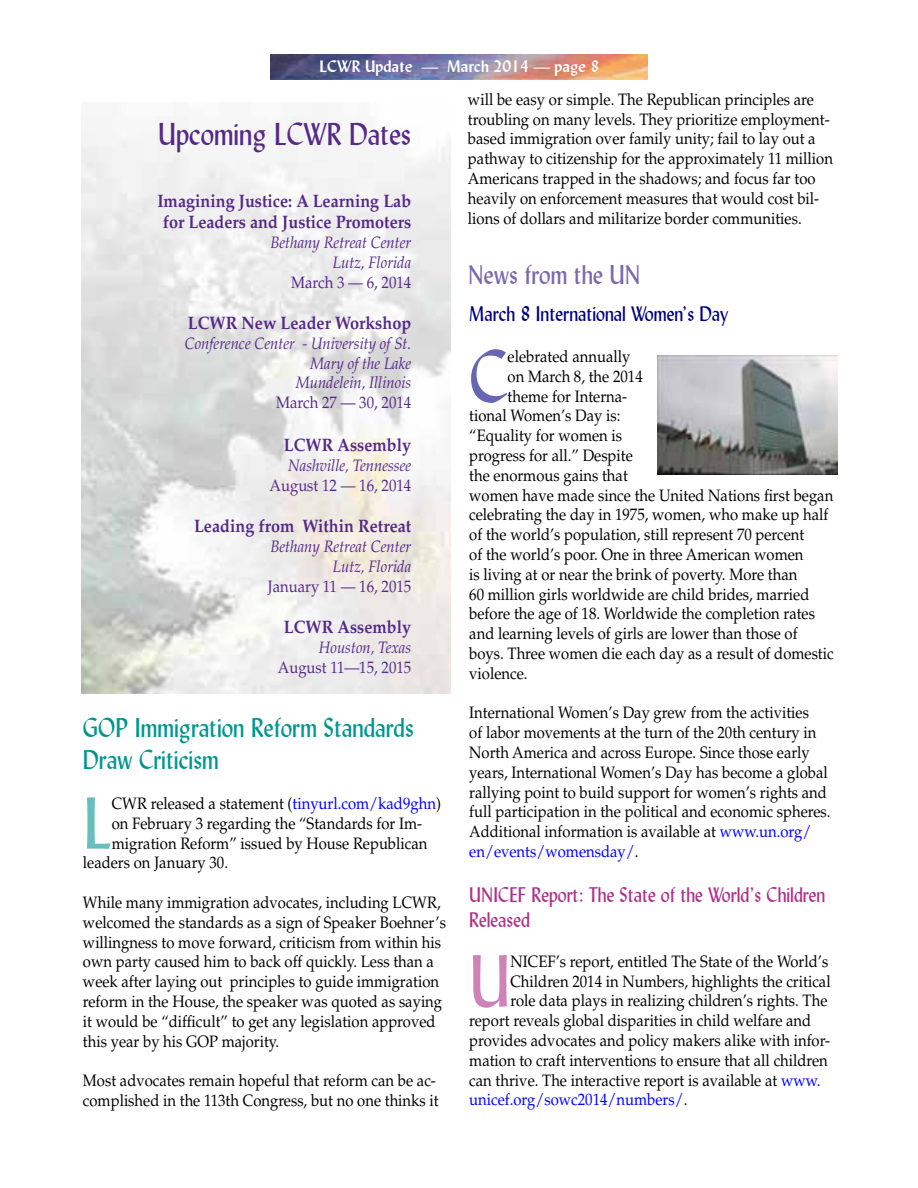
<style>
.page{position:relative;width:918px;height:1188px;background:#fff}
.page>*{position:absolute;margin:0;border:0;box-sizing:border-box;transform-origin:0 0}
.t1{font:72.45px "Lydian BT";color:#66bfbc;scale:.9 1}
.t2{font:72.45px "Lydian BT";color:#6666b3;scale:.9 1}
.t3{font:72.45px "Lydian BT";color:#ce83b8;scale:.9 1}
.t4{font:31.5px "Lydian BT";color:#552988;scale:.9 1}
.t5{font:27px/32.4px "Lydian BT";color:#00958f;scale:.9 1}
.t6{font:27px "Lydian BT";color:#7a68ae;scale:.9 1}
.t7{font:21px/25.2px "Lydian BT";color:#ae3089;scale:.9 1}
.t8{font:21px "Lydian BT";color:#000080;scale:.9 1}
.t9{font:700 18px/21.6px "Palatino LT Std";color:#552988;text-align:center;scale:.9 1}
.t10{font:16.5px/19.8px "Palatino LT Std";color:#000;scale:.9 1}
.t11{font:italic 16.5px/19.8px "Palatino LT Std";color:#552988;text-align:right;scale:.9 1}
.t12{font:16.5px "Palatino LT Std";color:#552988;scale:.9 1}
.t13{font:16.5px "Palatino LT Std";color:#00f;scale:.9 1}
.t14{font:700 16.5px "Lydian BT";color:#fff}
.s1{color:#00f}
.s2{color:#000}
</style>
<div class="page">
<img style="left:271px;top:54px;width:377px;height:26px">
<img style="left:82px;top:116px;width:369px;height:578px">
<img style="left:657px;top:355px;width:181px;height:120px">
<p class="t14" style="left:320px;top:56px;width:281px">LCWR Update — March 2014 — page 8</p>
<h2 class="t4" style="left:158px;top:115px;width:283px">Upcoming LCWR Dates</h2>
<p class="t9" style="left:157px;top:190px;width:284px">Imagining Justice: A Learning Lab for Leaders and Justice Promoters</p>
<p class="t11" style="left:270px;top:233px;width:158px">Bethany Retreat Center<br>Lutz, Florida</p>
<p class="t12" style="left:291px;top:272px;width:135px">March 3 — 6, 2014</p>
<p class="t9" style="left:188px;top:312px;width:250px">LCWR New Leader Workshop</p>
<p class="t11" style="left:185px;top:334px;width:253px">Conference Center - University of St.<br>Mary of the Lake<br>Mundelein, Illinois</p>
<p class="t12" style="left:276px;top:393px;width:152px">March 27 — 30, 2014</p>
<p class="t9" style="left:284px;top:435px;width:143px">LCWR Assembly</p>
<p class="t11" style="left:288px;top:456px;width:138px">Nashville, Tennessee</p>
<p class="t12" style="left:270px;top:476px;width:159px">August 12 — 16, 2014</p>
<p class="t9" style="left:194px;top:516px;width:243px">Leading from Within Retreat</p>
<p class="t11" style="left:270px;top:537px;width:158px">Bethany Retreat Center<br>Lutz, Florida</p>
<p class="t12" style="left:268px;top:577px;width:161px">January 11 — 16, 2015</p>
<p class="t9" style="left:284px;top:617px;width:143px">LCWR Assembly</p>
<p class="t11" style="left:319px;top:638px;width:104px">Houston, Texas</p>
<p class="t12" style="left:278px;top:658px;width:150px">August 11—15, 2015</p>
<h3 class="t5" style="left:83px;top:711px;width:369px">GOP Immigration Reform Standards<br>Draw Criticism</h3>
<h1 class="t1" style="left:83px;top:779px;width:34px">L</h1>
<p class="t10" style="left:112px;top:794px;width:367px">CWR released a statement (<span class="s1">tinyurl.com/kad9ghn</span>)</p>
<p class="t10" style="left:112px;top:814px;width:346px">on February 3 regarding the “Standards for Im-</p>
<p class="t10" style="left:112px;top:833px;width:352px">migration Reform” issued by House Republican</p>
<p class="t10" style="left:83px;top:853px;width:163px">leaders on January 30.</p>
<p class="t10" style="left:83px;top:893px;width:405px">While many immigration advocates, including LCWR, welcomed the standards as a sign of Speaker Boehner’s willingness to move forward, criticism from within his own party caused him to back off quickly. Less than a week after laying out principles to guide immigration reform in the House, the speaker was quoted as saying it would be “difficult” to get any legislation approved this year by his GOP majority.</p>
<p class="t10" style="left:83px;top:1071px;width:397px">Most advocates remain hopeful that reform can be ac&shy;complished in the 113th Congress, but no one thinks it</p>
<p class="t10" style="left:468px;top:90px;width:407px">will be easy or simple. The Republican principles are troubling on many levels. They prioritize employment&shy;based immigration over family unity; fail to lay out a pathway to citizenship for the approximately 11 million Americans trapped in the shadows; and focus far too heavily on enforcement measures that would cost bil&shy;lions of dollars and militarize border communities.</p>
<h3 class="t6" style="left:468px;top:258px;width:193px">News from the UN</h3>
<p class="t8" style="left:469px;top:300px;width:289px">March 8 International Women’s Day</p>
<h1 class="t2" style="left:469px;top:332px;width:44px">C</h1>
<p class="t10" style="left:508px;top:347px;width:138px">elebrated annually</p>
<p class="t10" style="left:508px;top:367px;width:152px">on March 8, the 2014</p>
<p class="t10" style="left:508px;top:386px;width:134px">theme for Interna-</p>
<p class="t10" style="left:469px;top:406px;width:169px">tional Women’s Day is:</p>
<p class="t10" style="left:469px;top:426px;width:171px">“Equality for women is</p>
<p class="t10" style="left:469px;top:446px;width:183px">progress for all.” Despite</p>
<p class="t10" style="left:469px;top:466px;width:178px">the enormous gains that</p>
<p class="t10" style="left:469px;top:485px;width:406px">women have made since the United Nations first began</p>
<p class="t10" style="left:469px;top:505px;width:401px">celebrating the day in 1975, women, who make up half</p>
<p class="t10" style="left:469px;top:525px;width:374px">of the world’s population, still represent 70 percent</p>
<p class="t10" style="left:469px;top:545px;width:373px">of the world’s poor. One in three American women</p>
<p class="t10" style="left:469px;top:565px;width:366px">is living at or near the brink of poverty. More than</p>
<p class="t10" style="left:469px;top:584px;width:379px">60 million girls worldwide are child brides, married</p>
<p class="t10" style="left:469px;top:604px;width:386px">before the age of 18. Worldwide the completion rates</p>
<p class="t10" style="left:469px;top:624px;width:366px">and learning levels of girls are lower than those of</p>
<p class="t10" style="left:469px;top:644px;width:406px">boys. Three women die each day as a result of domestic</p>
<p class="t10" style="left:469px;top:664px;width:66px">violence.</p>
<p class="t10" style="left:469px;top:703px;width:403px">International Women’s Day grew from the activities<br>of labor movements at the turn of the 20th century in North America and across Europe. Since those early years, International Women’s Day has become a global rallying point to build support for women’s rights and full participation in the political and economic spheres.<br>Additional information is available at <span class="s1">www.un.org/ en/events/womensday/</span>.</p>
<p class="t7" style="left:469px;top:882px;width:397px">UNICEF Report: The State of the World’s Children<br>Released</p>
<h1 class="t3" style="left:469px;top:937px;width:47px">U</h1>
<p class="t10" style="left:510px;top:952px;width:355px">NICEF’s report, entitled The State of the World’s</p>
<p class="t10" style="left:510px;top:971px;width:357px">Children 2014 in Numbers, highlights the critical</p>
<p class="t10" style="left:510px;top:991px;width:354px">role data plays in realizing children’s rights. The</p>
<p class="t10" style="left:469px;top:1011px;width:382px">report reveals global disparities in child welfare and</p>
<p class="t10" style="left:469px;top:1031px;width:403px">provides advocates and policy makers alike with infor-</p>
<p class="t10" style="left:469px;top:1051px;width:400px">mation to craft interventions to ensure that all children</p>
<p class="t10" style="left:469px;top:1070px;width:392px">can thrive. The interactive report is available at <span class="s1">www.</span></p>
<p class="t13" style="left:469px;top:1090px;width:244px">unicef.org/sowc2014/numbers/<span class="s2">.</span></p>
</div>
